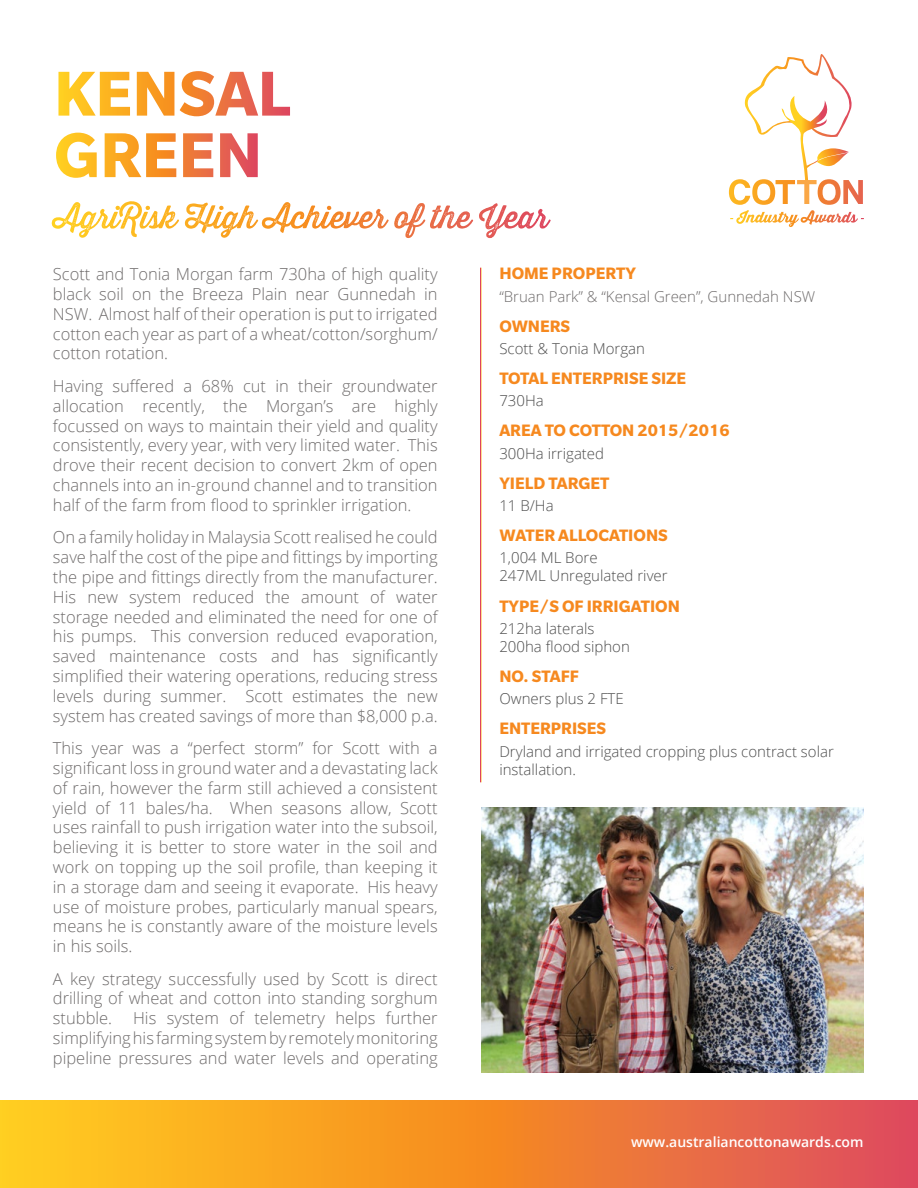
<style>
.page{position:relative;width:918px;height:1188px;background:#fff}
.page>*{position:absolute;margin:0;border:0;box-sizing:border-box;transform-origin:0 0}
.t1{font:700 18px "Slate Std";color:#f6891f}
.t2{font:300 16.5px/19.8px "Open Sans";color:#6e6b6b;text-align:justify}
.t3{font:300 15px/18px "Open Sans";color:#4d4d4d}
.t4{font:300 15px "Open Sans";color:#6e6b6b}
.t5{font:600 13.95px "Open Sans";color:#fff}
</style>
<div class="page">
<svg style="left:0;top:1100px;width:918px;height:88px;background:#f28d30"></svg>
<svg style="left:729px;top:54px;width:134px;height:171px"></svg>
<svg style="left:56px;top:133px;width:202px;height:45px"></svg>
<svg style="left:58px;top:71px;width:232px;height:45px"></svg>
<svg style="left:52px;top:202px;width:31px;height:31px"></svg>
<img style="left:482px;top:808px;width:382px;height:265px">
<p class="t2" style="left:53px;top:264px;width:386px">Scott and Tonia Morgan farm 730ha of high quality black soil on the Breeza Plain near Gunnedah in NSW. Almost half of their operation is put to irrigated cotton each year as part of a wheat/cotton/sorghum/ cotton rotation.</p>
<p class="t2" style="left:53px;top:376px;width:386px">Having suffered a 68% cut in their groundwater allocation recently, the Morgan’s are highly focussed on ways to maintain their yield and quality consistently, every year, with very limited water. This drove their recent decision to convert 2km of open channels into an in-ground channel and to transition half of the farm from flood to sprinkler irrigation.</p>
<p class="t2" style="left:53px;top:527px;width:386px">On a family holiday in Malaysia Scott realised he could save half the cost of the pipe and fittings by importing the pipe and fittings directly from the manufacturer.<br>His new system reduced the amount of water storage needed and eliminated the need for one of his pumps. This conversion reduced evaporation, saved maintenance costs and has significantly simplified their watering operations, reducing stress levels during summer. Scott estimates the new system has created savings of more than $8,000 p.a.</p>
<p class="t2" style="left:53px;top:738px;width:386px">This year was a “perfect storm” for Scott with a significant loss in ground water and a devastating lack of rain, however the farm still achieved a consistent yield of 11 bales/ha. When seasons allow, Scott uses rainfall to push irrigation water into the subsoil, believing it is better to store water in the soil and work on topping up the soil profile, than keeping it in a storage dam and seeing it evaporate. His heavy use of moisture probes, particularly manual spears, means he is constantly aware of the moisture levels in his soils.</p>
<p class="t2" style="left:53px;top:968px;width:386px">A key strategy successfully used by Scott is direct drilling of wheat and cotton into standing sorghum stubble.</p>
<p class="t2" style="left:53px;top:1008px;width:386px;text-indent:80px">His system of telemetry helps further simplifying his farming system by remotely monitoring pipeline pressures and water levels and operating</p>
<p class="t1" style="left:499px;top:264px;width:138px">HOME PROPERTY</p>
<p class="t4" style="left:499px;top:286px;width:317px">“Bruan Park” &amp; “Kensal Green”, Gunnedah NSW</p>
<p class="t1" style="left:499px;top:316px;width:72px">OWNERS</p>
<p class="t3" style="left:499px;top:339px;width:147px">Scott &amp; Tonia Morgan</p>
<p class="t1" style="left:499px;top:369px;width:188px">TOTAL ENTERPRISE SIZE</p>
<p class="t3" style="left:499px;top:392px;width:46px">730Ha</p>
<p class="t1" style="left:499px;top:421px;width:232px">AREA TO COTTON 2015/2016</p>
<p class="t3" style="left:499px;top:444px;width:106px">300Ha irrigated</p>
<p class="t1" style="left:499px;top:473px;width:112px">YIELD TARGET</p>
<p class="t3" style="left:499px;top:496px;width:56px">11 B/Ha</p>
<p class="t1" style="left:499px;top:526px;width:170px">WATER ALLOCATIONS</p>
<p class="t3" style="left:499px;top:549px;width:170px">1,004 ML Bore<br>247ML Unregulated river</p>
<p class="t1" style="left:499px;top:596px;width:182px">TYPE/S OF IRRIGATION</p>
<p class="t3" style="left:499px;top:619px;width:132px">212ha laterals<br>200ha flood siphon</p>
<p class="t1" style="left:499px;top:666px;width:81px">NO. STAFF</p>
<p class="t3" style="left:499px;top:689px;width:126px">Owners plus 2 FTE</p>
<p class="t1" style="left:499px;top:719px;width:108px">ENTERPRISES</p>
<p class="t3" style="left:499px;top:742px;width:336px">Dryland and irrigated cropping plus contract solar installation.</p>
<p class="t5" style="left:631px;top:1133px;width:234px">www.australiancottonawards.com</p>
</div>
